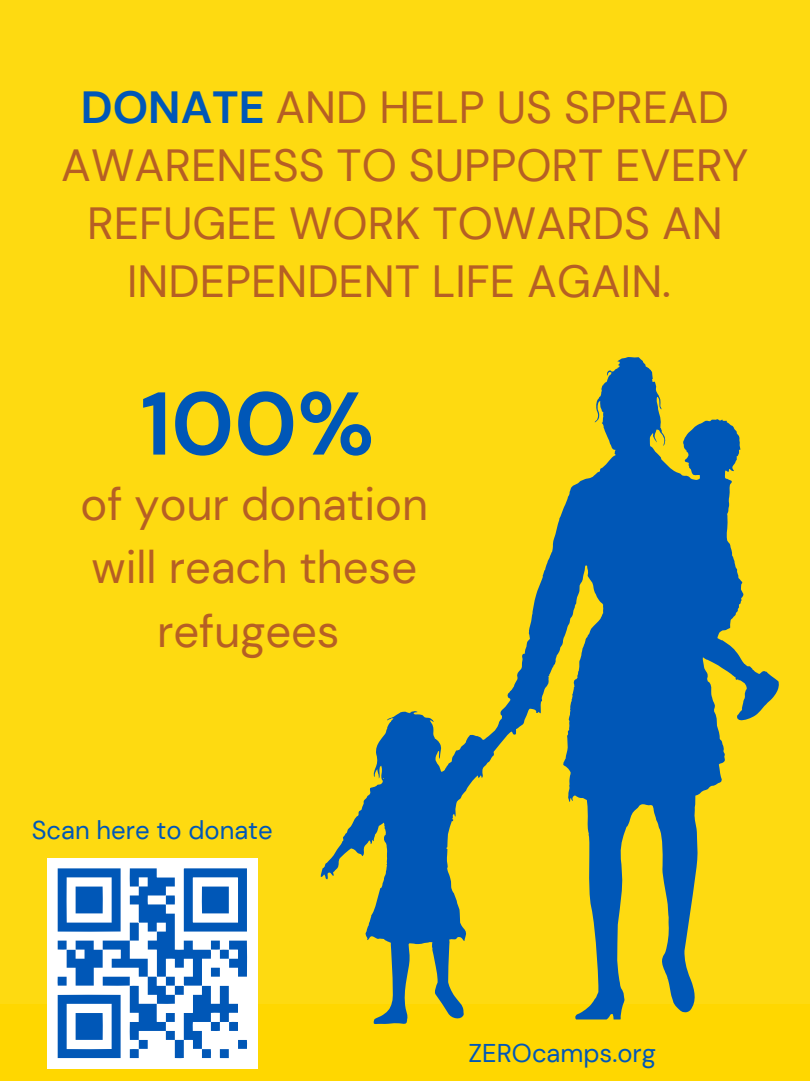
<style>
.page{position:relative;width:810px;height:1081px;background:#fff}
.page>*{position:absolute;margin:0;border:0;box-sizing:border-box;transform-origin:0 0}
.t1{font:700 88.75px "DM Sans";color:#0057b7}
.t2{font:45.38px/63.2px "DM Sans";color:#b65f24;text-align:center}
.t3{font:44.94px/58.1px "DM Sans";color:#b65f24;text-align:center}
.t4{font:25.62px "DM Sans";color:#0057b7}
.s1{font-weight:700;color:#0057b7}
</style>
<div class="page">
<div style="left:0;top:0;width:810px;height:1080px;background:#feda11"></div>
<div style="left:0;top:1004px;width:810px;height:76px;background:#ffd700"></div>
<div style="left:47px;top:857px;width:211px;height:211px;background:#fff"></div>
<svg style="left:58px;top:868px;width:189px;height:189px"></svg>
<svg style="left:320px;top:357px;width:459px;height:667px"></svg>
<p class="t3" style="left:61px;top:78px;width:689px"><span class="s1">DONATE</span> AND HELP US SPREAD<br>AWARENESS TO SUPPORT EVERY<br>REFUGEE WORK TOWARDS AN<br>INDEPENDENT LIFE AGAIN.</p>
<p class="t1" style="left:141px;top:366px;width:236px">100%</p>
<p class="t2" style="left:81px;top:472px;width:349px">of your donation will reach these refugees</p>
<p class="t4" style="left:32px;top:812px;width:243px">Scan here to donate</p>
<p class="t4" style="left:469px;top:1036px;width:189px">ZEROcamps.org</p>
</div>
